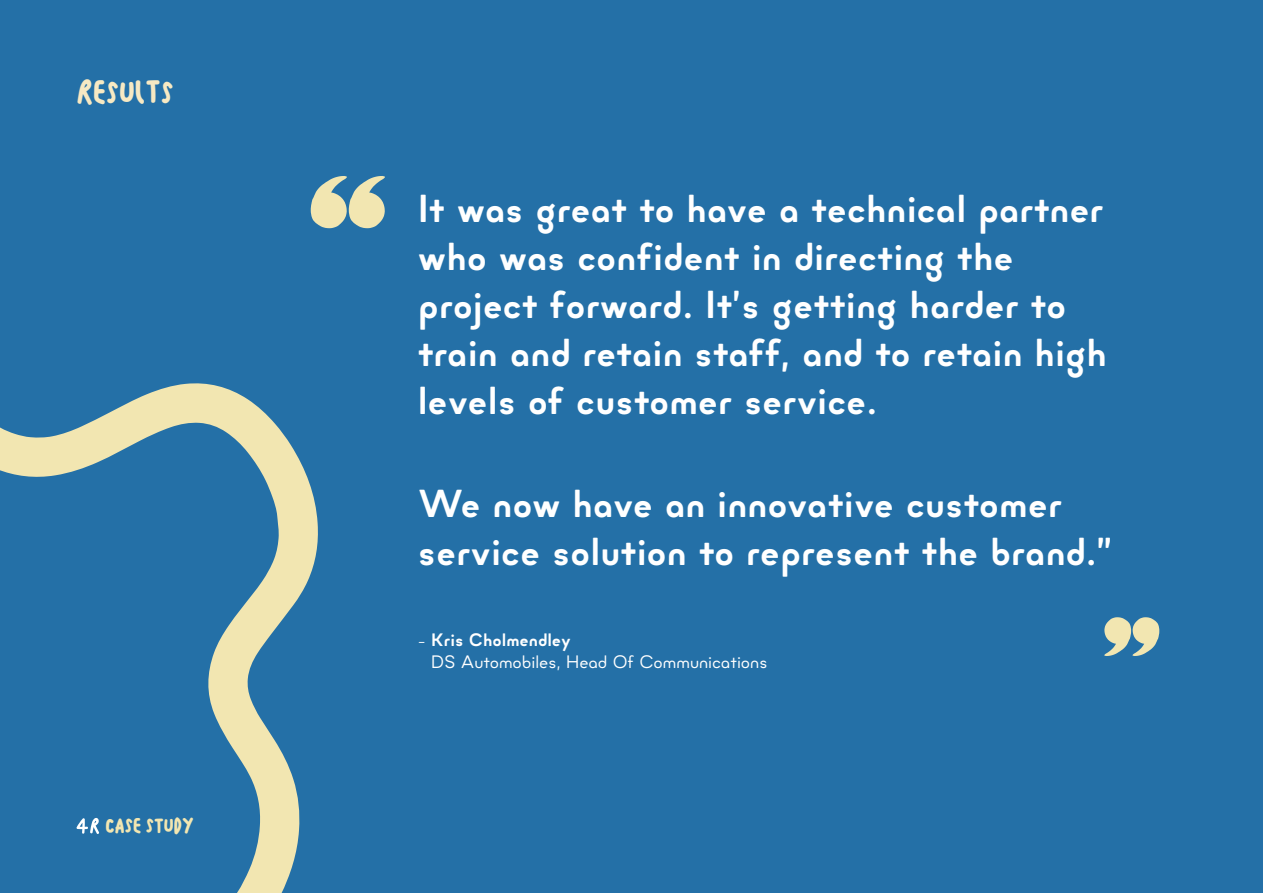
<style>
.page{position:relative;width:1263px;height:893px;background:#2470a7}
.page>*{position:absolute;margin:0;border:0;box-sizing:border-box;transform-origin:0 0}
.t1{font:700 39px/48px "Minimo";color:#fff}
.t2{font:30px "Pathways Script";color:#f7e9c3}
.t3{font:18px/21.6px "Minimo";color:#fff}
.t4{font:18px "Pathways Script";color:#f2e6b1}
.s1{font-weight:700}
</style>
<div class="page">
<svg style="left:0;top:383px;width:318px;height:510px"></svg>
<svg style="left:76px;top:818px;width:24px;height:17px"></svg>
<svg style="left:311px;top:176px;width:74px;height:52px"></svg>
<svg style="left:1104px;top:617px;width:55px;height:39px"></svg>
<p class="t2" style="left:77px;top:75px;width:99px">results</p>
<p class="t4" style="left:106px;top:815px;width:90px">CASE STUDY</p>
<p class="t1" style="left:418px;top:183px;width:691px">It was great to have a technical partner who was confident in directing the project forward. It’s getting harder to train and retain staff, and to retain high levels of customer service.</p>
<p class="t1" style="left:418px;top:479px;width:697px">We now have an innovative customer service solution to represent the brand.”</p>
<p class="t3" style="left:431px;top:629px;width:338px;text-indent:-13px">- <span class="s1">Kris Cholmendley<br></span>DS Automobiles, Head Of Communications</p>
</div>
